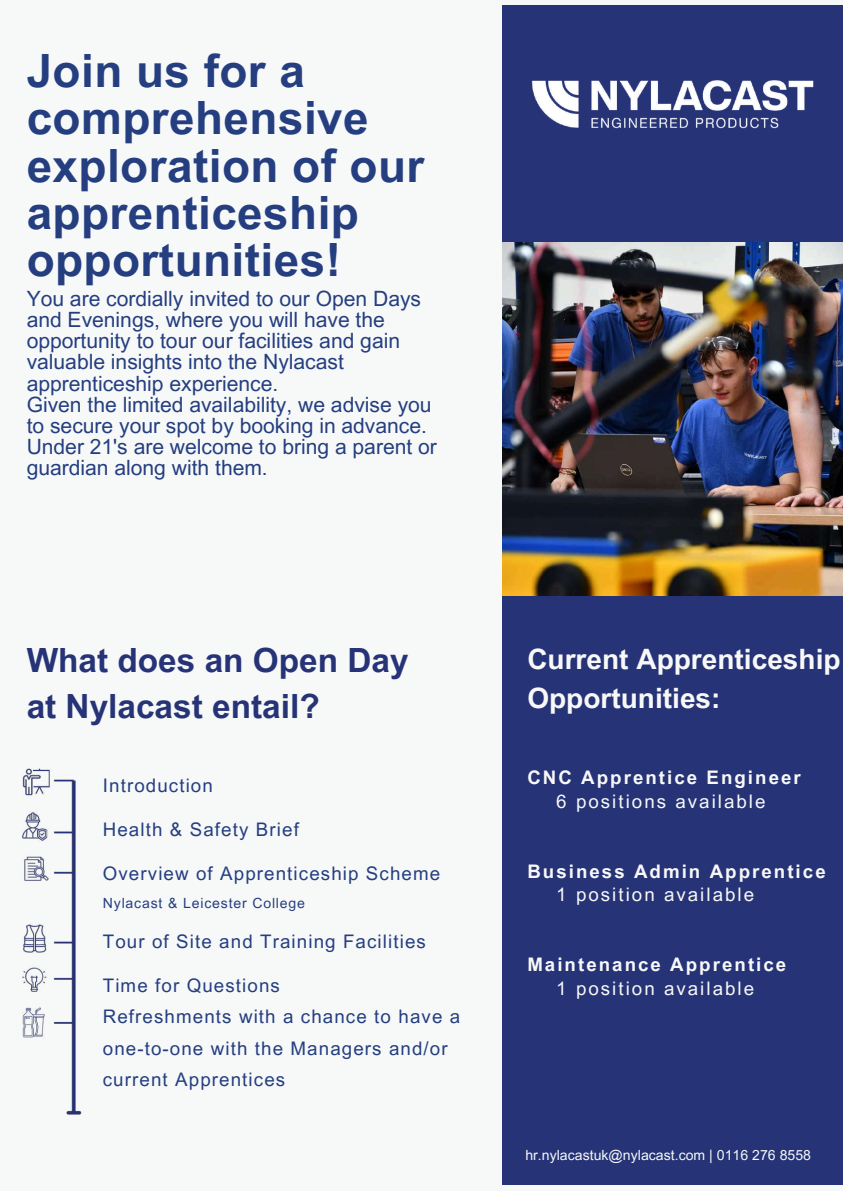
<style>
.page{position:relative;width:843px;height:1191px;background:#fff}
.page>*{position:absolute;margin:0;border:0;box-sizing:border-box;transform-origin:0 0}
.t1{font:700 45.9px/47.3px "Arial MT Pro";letter-spacing:.01em;color:#243e80}
.t2{font:700 33.4px/45.6px "Arial MT Pro";color:#263477}
.t3{font:700 28px/38.6px "Arial MT Pro";color:#f8f8f8}
.t4{font:21px/21px "Arial MT Pro";color:#243e80}
.t5{font:18.7px/31.6px "Arial MT Pro";letter-spacing:.06em;color:#243e80}
.t6{font:700 18.7px "Arial MT Pro";letter-spacing:.11em;color:#f8f8f8}
.t7{font:18.7px "Arial MT Pro";letter-spacing:.11em;color:#f8f8f8}
.t8{font:14px "Arial MT Pro";letter-spacing:.005em;color:#f7f8f8}
.t9{font:14px "Arial MT Pro";letter-spacing:.06em;color:#243e80}
</style>
<div class="page">
<div style="left:0;top:0;width:842px;height:1190px;background:#f7f8f8"></div>
<div style="left:502px;top:6px;width:340px;height:1178px;background:#263477"></div>
<img style="left:502px;top:243px;width:340px;height:352px">
<img style="left:532px;top:80px;width:282px;height:49px">
<img style="left:22px;top:768px;width:60px;height:347px">
<h1 class="t1" style="left:27px;top:53px;width:399px">Join us for a comprehensive exploration of our apprenticeship opportunities!</h1>
<p class="t4" style="left:27px;top:291px;width:411px">You are cordially invited to our Open Days and Evenings, where you will have the opportunity to tour our facilities and gain valuable insights into the Nylacast apprenticeship experience.<br>Given the limited availability, we advise you to secure your spot by booking in advance.<br>Under 21's are welcome to bring a parent or guardian along with them.</p>
<h2 class="t2" style="left:27px;top:641px;width:383px">What does an Open Day at Nylacast entail?</h2>
<p class="t5" style="left:103px;top:772px;width:111px">Introduction</p>
<p class="t5" style="left:103px;top:816px;width:197px">Health &amp; Safety Brief</p>
<p class="t5" style="left:103px;top:860px;width:339px">Overview of Apprenticeship Scheme</p>
<p class="t9" style="left:103px;top:897px;width:204px">Nylacast &amp; Leicester College</p>
<p class="t5" style="left:103px;top:927px;width:324px">Tour of Site and Training Facilities</p>
<p class="t5" style="left:103px;top:971px;width:359px">Time for Questions<br>Refreshments with a chance to have a one-to-one with the Managers and/or current Apprentices</p>
<h3 class="t3" style="left:527px;top:643px;width:315px">Current Apprenticeship<br>Opportunities:</h3>
<p class="t6" style="left:527px;top:770px;width:275px">CNC Apprentice Engineer</p>
<p class="t7" style="left:556px;top:794px;width:211px">6 positions available</p>
<p class="t6" style="left:527px;top:864px;width:300px">Business Admin Apprentice</p>
<p class="t7" style="left:556px;top:887px;width:199px">1 position available</p>
<p class="t6" style="left:527px;top:957px;width:260px">Maintenance Apprentice</p>
<p class="t7" style="left:556px;top:981px;width:199px">1 position available</p>
<p class="t8" style="left:525px;top:1149px;width:287px">hr.nylacastuk@nylacast.com | 0116 276 8558</p>
</div>
